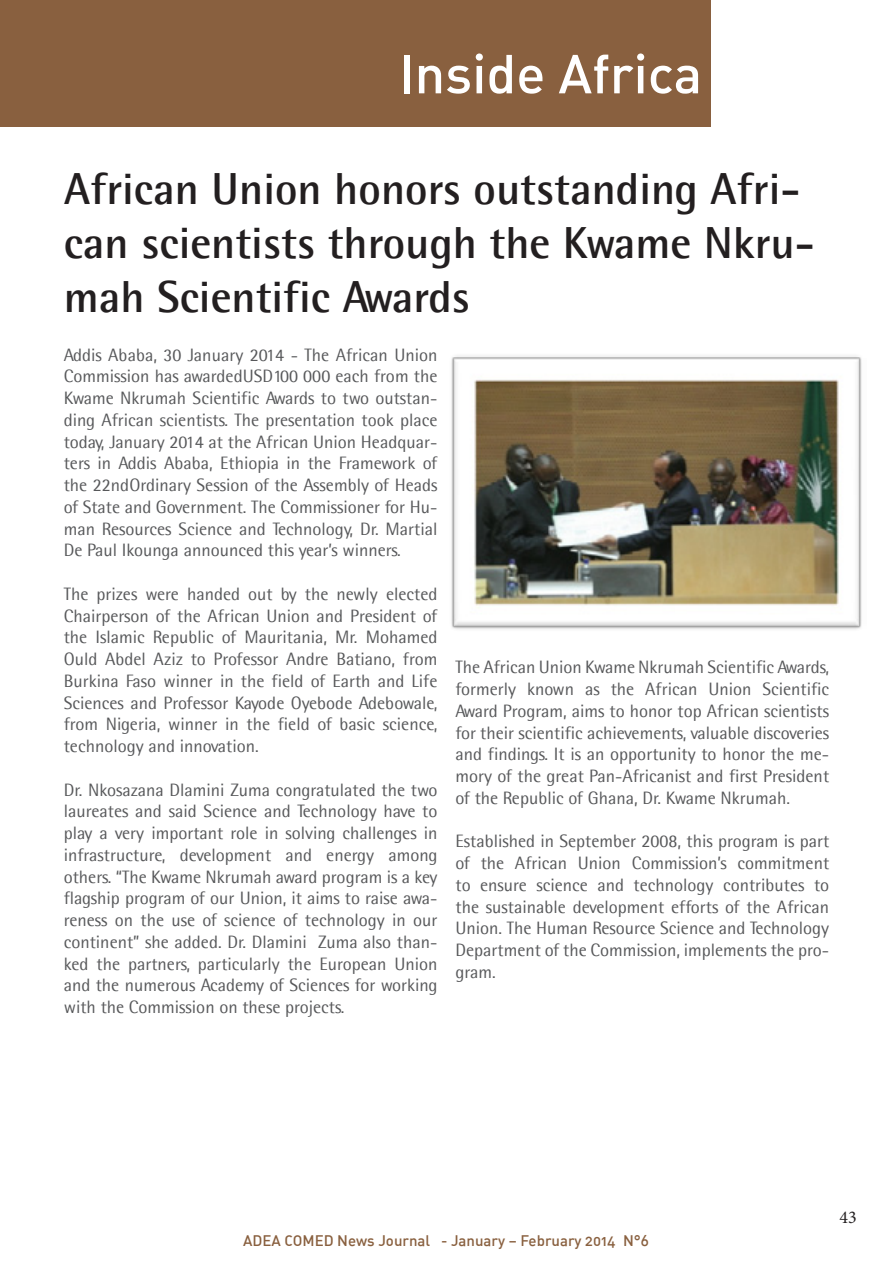
<style>
.page{position:relative;width:893px;height:1263px;background:#fff}
.page>*{position:absolute;margin:0;border:0;box-sizing:border-box;transform-origin:0 0}
.t1{font:54px "DIN Medium Alternate";color:#fff}
.t2{font:700 45px/54px "Agfa Rotis Semisans";color:#231f20}
.t3{font:18px/21.8px "Agfa Rotis Semisans";color:#57585a;text-align:justify}
.t4{font:18px "Minion Pro";color:#231f20}
.t5{font:15px "DIN Medium Alternate";color:#89603f}
</style>
<div class="page">
<div style="left:0;top:0;width:710px;height:126px;background:#89603f"></div>
<img style="left:451px;top:356px;width:411px;height:273px">
<h1 class="t1" style="left:399px;top:39px;width:305px">Inside Africa</h1>
<h2 class="t2" style="left:64px;top:162px;width:753px">African Union honors outstanding Afri&shy;can scientists through the Kwame Nkru&shy;mah Scientific Awards</h2>
<p class="t3" style="left:64px;top:343px;width:375px">Addis Ababa, 30 January 2014 - The African Union Commission has awardedUSD100 000 each from the Kwame Nkrumah Scientific Awards to two outstan&shy;ding African scientists. The presentation took place today, January 2014 at the African Union Headquar&shy;ters in Addis Ababa, Ethiopia in the Framework of the 22ndOrdinary Session of the Assembly of Heads of State and Government. The Commissioner for Hu&shy;man Resources Science and Technology, Dr. Martial De Paul Ikounga announced this year’s winners.</p>
<p class="t3" style="left:64px;top:583px;width:375px">The prizes were handed out by the newly elected Chairperson of the African Union and President of the Islamic Republic of Mauritania, Mr. Mohamed Ould Abdel Aziz to Professor Andre Batiano, from Burkina Faso winner in the field of Earth and Life Sciences and Professor Kayode Oyebode Adebowale, from Nigeria, winner in the field of basic science, technology and innovation.</p>
<p class="t3" style="left:64px;top:778px;width:375px">Dr. Nkosazana Dlamini Zuma congratulated the two laureates and said Science and Technology have to play a very important role in solving challenges in infrastructure, development and energy among others. “The Kwame Nkrumah award program is a key flagship program of our Union, it aims to raise awa&shy;reness on the use of science of technology in our continent” she added. Dr. Dlamini Zuma also than&shy;ked the partners, particularly the European Union and the numerous Academy of Sciences for working with the Commission on these projects.</p>
<p class="t3" style="left:455px;top:656px;width:375px">The African Union Kwame Nkrumah Scientific Awards, formerly known as the African Union Scientific Award Program, aims to honor top African scientists for their scientific achievements, valuable discoveries and findings. It is an opportunity to honor the me&shy;mory of the great Pan-Africanist and first President of the Republic of Ghana, Dr. Kwame Nkrumah.</p>
<p class="t3" style="left:455px;top:830px;width:375px">Established in September 2008, this program is part of the African Union Commission’s commitment to ensure science and technology contributes to the sustainable development efforts of the African Union. The Human Resource Science and Technology Department of the Commission, implements the pro&shy;gram.</p>
<p class="t5" style="left:243px;top:1231px;width:407px">ADEA COMED News Journal - January – February 2014 N°6</p>
<p class="t4" style="left:839px;top:1205px;width:19px">43</p>
</div>
